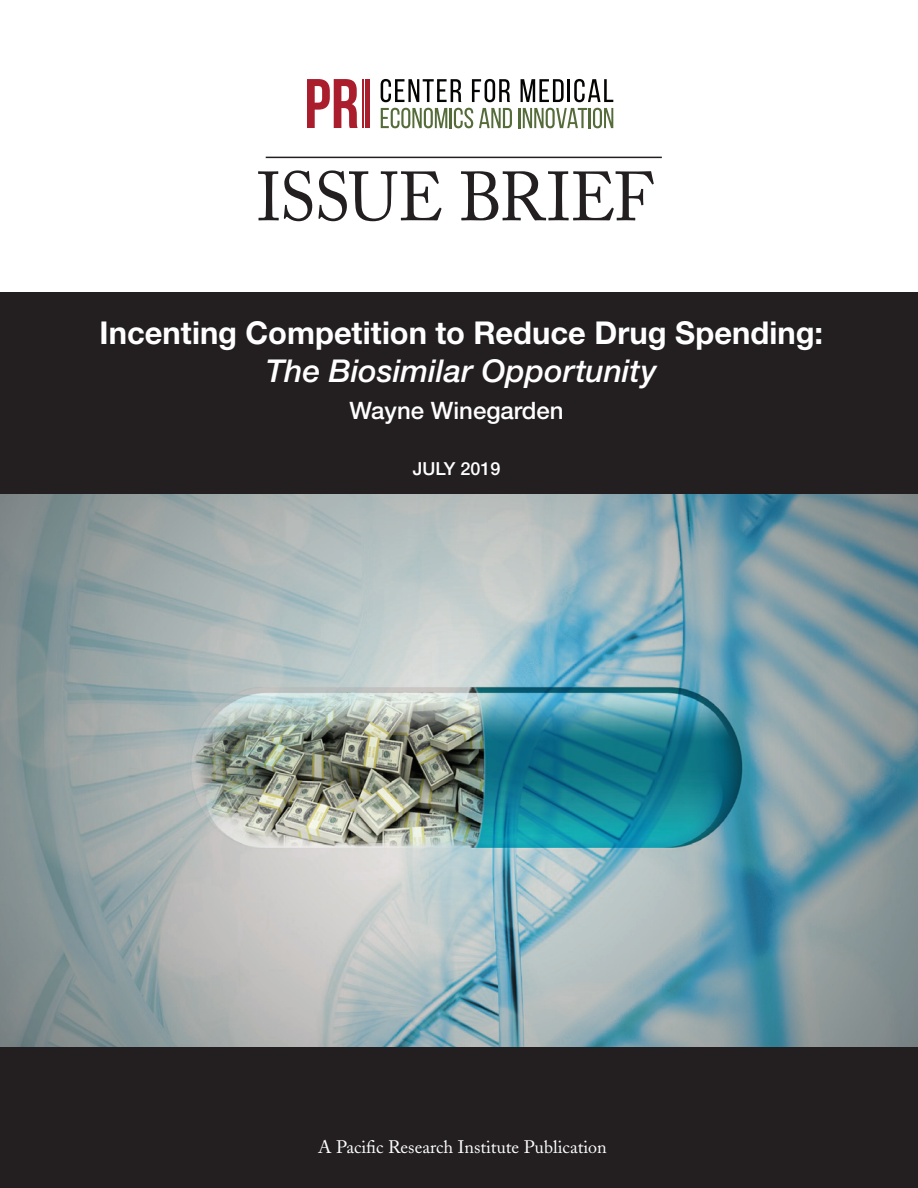
<style>
.page{position:relative;width:918px;height:1188px;background:#fff}
.page>*{position:absolute;margin:0;border:0;box-sizing:border-box;transform-origin:0 0}
.t1{font:68.85px "Adobe Caslon";letter-spacing:-.025em;color:#231f20;scale:.96 1}
.t2{font:700 31.5px "Helvetica Neue";color:#fff}
.t3{font:italic 500 31.5px "Helvetica Neue";color:#fff}
.t4{font:500 24px "Helvetica Neue";color:#fff}
.t5{font:18px "Adobe Caslon";color:#fff}
.t6{font:500 18px "Helvetica Neue";color:#fff}
</style>
<div class="page">
<img style="left:0;top:493px;width:918px;height:555px">
<div style="left:0;top:292px;width:918px;height:201px;background:#231f20"></div>
<svg style="left:381px;top:79px;width:80px;height:23px"></svg>
<svg style="left:472px;top:79px;width:38px;height:23px"></svg>
<svg style="left:521px;top:79px;width:43px;height:23px"></svg>
<hr style="left:568px;top:79px;width:2px;height:23px;background:#040503">
<svg style="left:574px;top:79px;width:39px;height:23px"></svg>
<svg style="left:381px;top:108px;width:66px;height:20px"></svg>
<hr style="left:450px;top:108px;width:2px;height:20px;background:#556c3a">
<svg style="left:454px;top:108px;width:19px;height:20px"></svg>
<svg style="left:479px;top:108px;width:33px;height:20px"></svg>
<hr style="left:518px;top:108px;width:3px;height:20px;background:#556c3a">
<svg style="left:523px;top:108px;width:64px;height:20px"></svg>
<hr style="left:589px;top:108px;width:2px;height:20px;background:#556c3a">
<svg style="left:593px;top:108px;width:20px;height:20px"></svg>
<svg style="left:307px;top:79px;width:51px;height:49px"></svg>
<hr style="left:362px;top:79px;width:2px;height:49px;background:#aa1d2d">
<div style="left:365px;top:79px;width:5px;height:49px;background:#aa1d2d"></div>
<div style="left:0;top:1048px;width:918px;height:140px;background:#231f20"></div>
<hr style="left:266px;top:157px;width:396px;height:1px;background:#231f20">
<h1 class="t1" style="left:257px;top:156px;width:414px">ISSUE BRIEF</h1>
<p class="t2" style="left:100px;top:314px;width:725px">Incenting Competition to Reduce Drug Spending:</p>
<p class="t3" style="left:266px;top:352px;width:392px">The Biosimilar Opportunity</p>
<p class="t4" style="left:349px;top:397px;width:216px">Wayne Winegarden</p>
<p class="t6" style="left:413px;top:457px;width:89px">JULY 2019</p>
<p class="t5" style="left:318px;top:1137px;width:290px">A Pacific Research Institute Publication</p>
</div>
